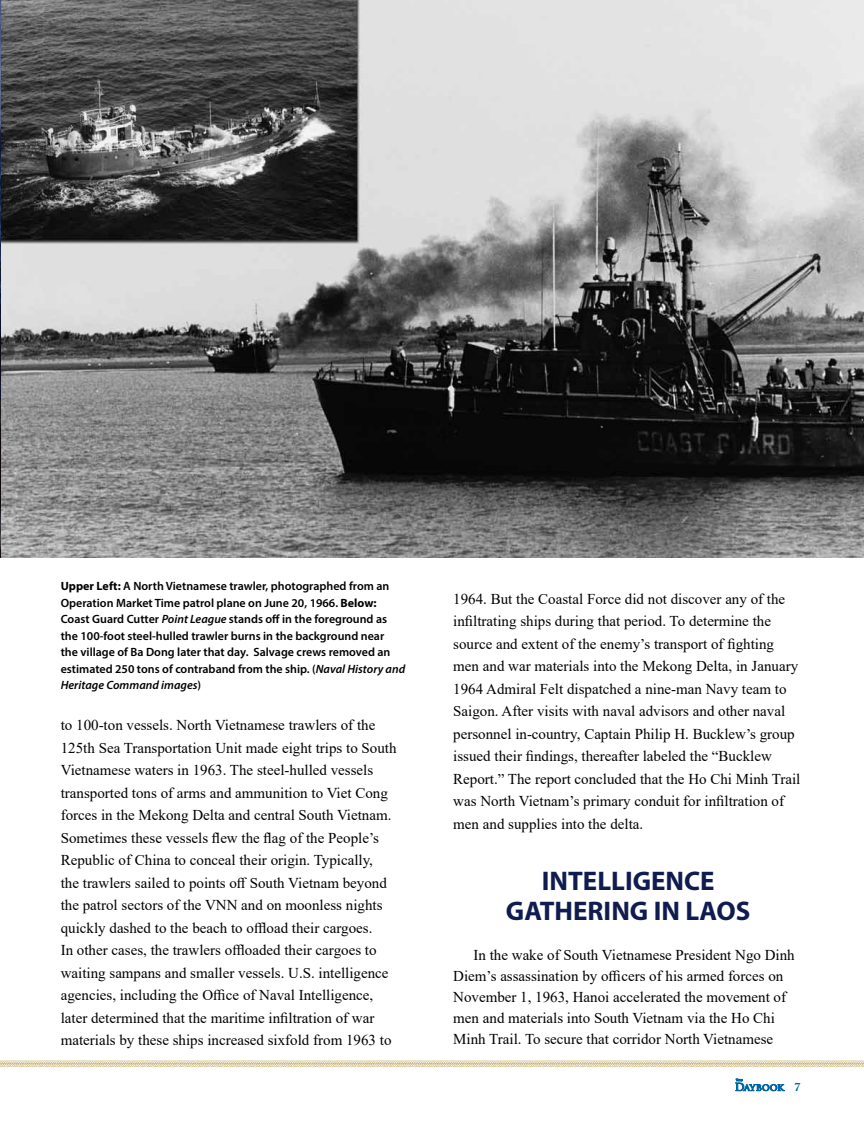
<style>
.page{position:relative;width:864px;height:1134px;background:#fff}
.page>*{position:absolute;margin:0;border:0;box-sizing:border-box;transform-origin:0 0}
.t1{font:700 27px/30px "Myriad Pro";color:#101c4f;text-align:center}
.t2{font:15px/22.5px "Times New Roman";color:#000}
.t3{font:600 12px/16.5px "Myriad Pro";color:#000}
.t4{font:700 12px "Adobe Caslon Pro";color:#0065a4}
.s1{font-weight:700}
.s2{font-style:italic}
</style>
<div class="page">
<svg style="left:0;top:1060px;width:864px;height:7px;background:#e1d8b9"></svg>
<svg style="left:735px;top:1079px;width:50px;height:12px"></svg>
<img style="left:0;top:0;width:864px;height:558px">
<p class="t3" style="left:61px;top:578px;width:346px"><span class="s1">Upper Left:</span> A North Vietnamese trawler, photographed from an Operation Market Time patrol plane on June 20, 1966. <span class="s1">Below:<br></span>Coast Guard Cutter <span class="s2">Point League</span> stands off in the foreground as the 100-foot steel-hulled trawler burns in the background near<br>the village of Ba Dong later that day. Salvage crews removed an estimated 250 tons of contraband from the ship. (<span class="s2">Naval History and Heritage Command images</span>)</p>
<p class="t2" style="left:61px;top:714px;width:337px">to 100-ton vessels. North Vietnamese trawlers of the 125th Sea Transportation Unit made eight trips to South Vietnamese waters in 1963. The steel-hulled vessels transported tons of arms and ammunition to Viet Cong forces in the Mekong Delta and central South Vietnam.<br>Sometimes these vessels flew the flag of the People’s Republic of China to conceal their origin. Typically,<br>the trawlers sailed to points off South Vietnam beyond the patrol sectors of the VNN and on moonless nights quickly dashed to the beach to offload their cargoes.<br>In other cases, the trawlers offloaded their cargoes to waiting sampans and smaller vessels. U.S. intelligence agencies, including the Office of Naval Intelligence, later determined that the maritime infiltration of war materials by these ships increased sixfold from 1963 to</p>
<p class="t2" style="left:453px;top:587px;width:349px">1964. But the Coastal Force did not discover any of the infiltrating ships during that period. To determine the source and extent of the enemy’s transport of fighting men and war materials into the Mekong Delta, in January 1964 Admiral Felt dispatched a nine-man Navy team to Saigon. After visits with naval advisors and other naval personnel in-country, Captain Philip H. Bucklew’s group issued their findings, thereafter labeled the “Bucklew Report.” The report concluded that the Ho Chi Minh Trail was North Vietnam’s primary conduit for infiltration of men and supplies into the delta.</p>
<h1 class="t1" style="left:506px;top:865px;width:246px">INTELLIGENCE<br>GATHERING IN LAOS</h1>
<p class="t2" style="left:453px;top:944px;width:343px;line-height:21px;text-indent:20px">In the wake of South Vietnamese President Ngo Dinh Diem’s assassination by officers of his armed forces on November 1, 1963, Hanoi accelerated the movement of men and materials into South Vietnam via the Ho Chi Minh Trail. To secure that corridor North Vietnamese</p>
<p class="t4" style="left:794px;top:1080px;width:7px">7</p>
</div>
